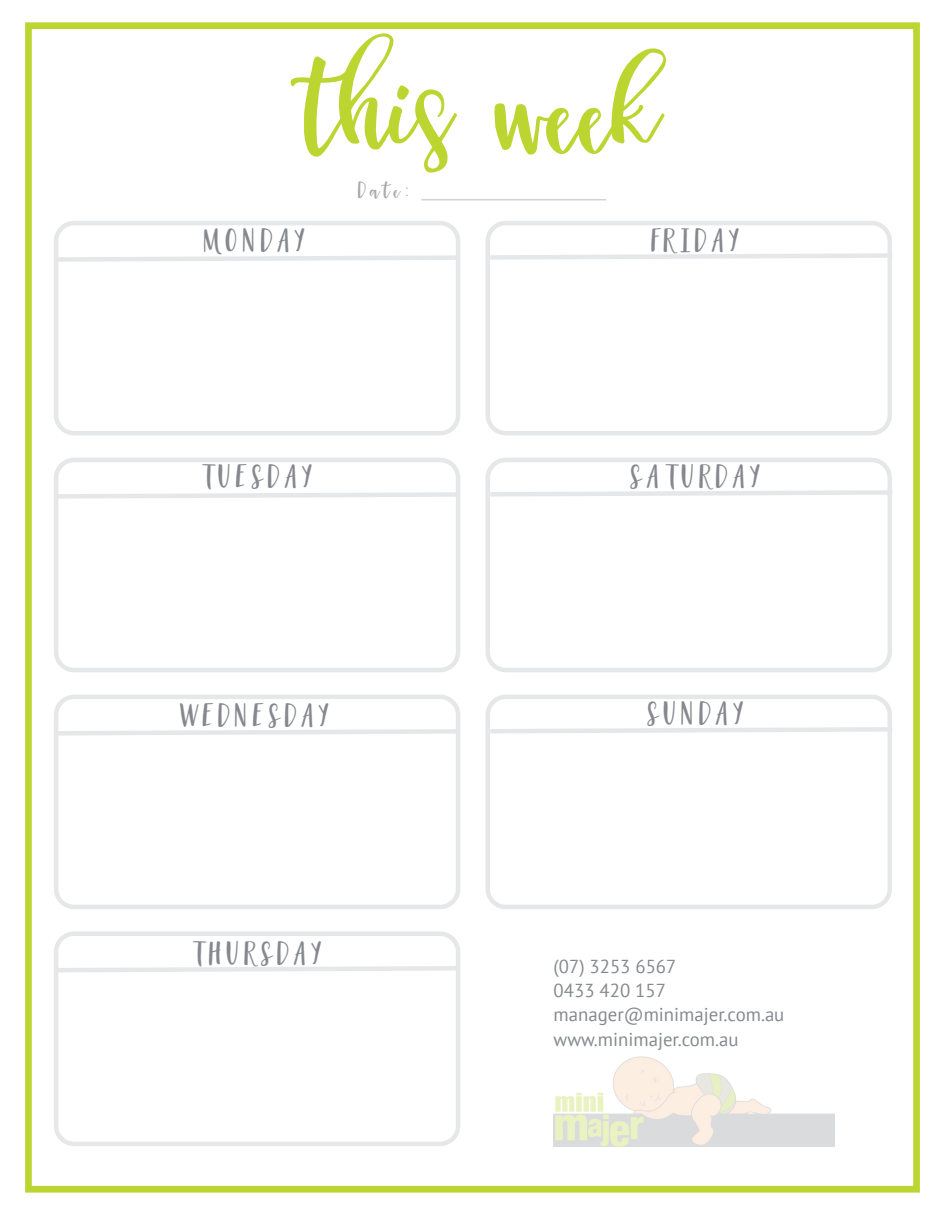
<style>
.page{position:relative;width:945px;height:1215px;background:#fff}
.page>*{position:absolute;margin:0;border:0;box-sizing:border-box;transform-origin:0 0}
.t1{font:123px "Tuesday Script Regular";letter-spacing:-.02em;color:#bcd531}
.t2{font:30px "Tuesday Script Regular";letter-spacing:.2em;color:#85898e}
.t3{font:21px "Tuesday Script Regular";color:#a8a9ad}
.t4{font:18.75px/24.2px "PT Sans";color:#85898e}
</style>
<div class="page">
<div style="left:25px;top:22px;width:895px;height:1171px;border:7px solid #bcd531"></div>
<div style="left:54px;top:221px;width:406px;height:214px;border:4px solid #e6e7e9;border-radius:18px"></div>
<div style="left:486px;top:221px;width:406px;height:214px;border:4px solid #e6e7e9;border-radius:18px"></div>
<svg style="left:54px;top:253px;width:406px;height:11px"></svg>
<svg style="left:486px;top:251px;width:406px;height:11px"></svg>
<div style="left:54px;top:458px;width:406px;height:214px;border:4px solid #e6e7e9;border-radius:18px"></div>
<div style="left:486px;top:458px;width:406px;height:214px;border:4px solid #e6e7e9;border-radius:18px"></div>
<svg style="left:54px;top:490px;width:406px;height:11px"></svg>
<svg style="left:486px;top:488px;width:406px;height:11px"></svg>
<div style="left:54px;top:695px;width:406px;height:214px;border:4px solid #e6e7e9;border-radius:18px"></div>
<div style="left:486px;top:695px;width:406px;height:214px;border:4px solid #e6e7e9;border-radius:18px"></div>
<svg style="left:54px;top:727px;width:406px;height:11px"></svg>
<svg style="left:486px;top:725px;width:406px;height:11px"></svg>
<div style="left:54px;top:931px;width:406px;height:215px;border:4px solid #e6e7e9;border-radius:18px"></div>
<svg style="left:54px;top:964px;width:406px;height:11px"></svg>
<hr style="left:421px;top:199px;width:185px;height:1px;background:#d1d2d4">
<img style="left:554px;top:1056px;width:280px;height:91px">
<h1 class="t1" style="left:295px;top:30px;width:370px">this week</h1>
<p class="t3" style="left:358px;top:176px;width:53px">Date:</p>
<h2 class="t2" style="left:204px;top:222px;width:100px">MONDAY</h2>
<h2 class="t2" style="left:652px;top:222px;width:87px">FRIDAY</h2>
<h2 class="t2" style="left:201px;top:457px;width:110px">TUESDAY</h2>
<h2 class="t2" style="left:631px;top:457px;width:129px">SATURDAY</h2>
<h2 class="t2" style="left:180px;top:696px;width:148px">WEDNESDAY</h2>
<h2 class="t2" style="left:647px;top:695px;width:95px">SUNDAY</h2>
<h2 class="t2" style="left:192px;top:934px;width:129px">THURSDAY</h2>
<p class="t4" style="left:554px;top:954px;width:232px">(07) 3253 6567<br>0433 420 157 manager@minimajer.com.au www.minimajer.com.au</p>
</div>
